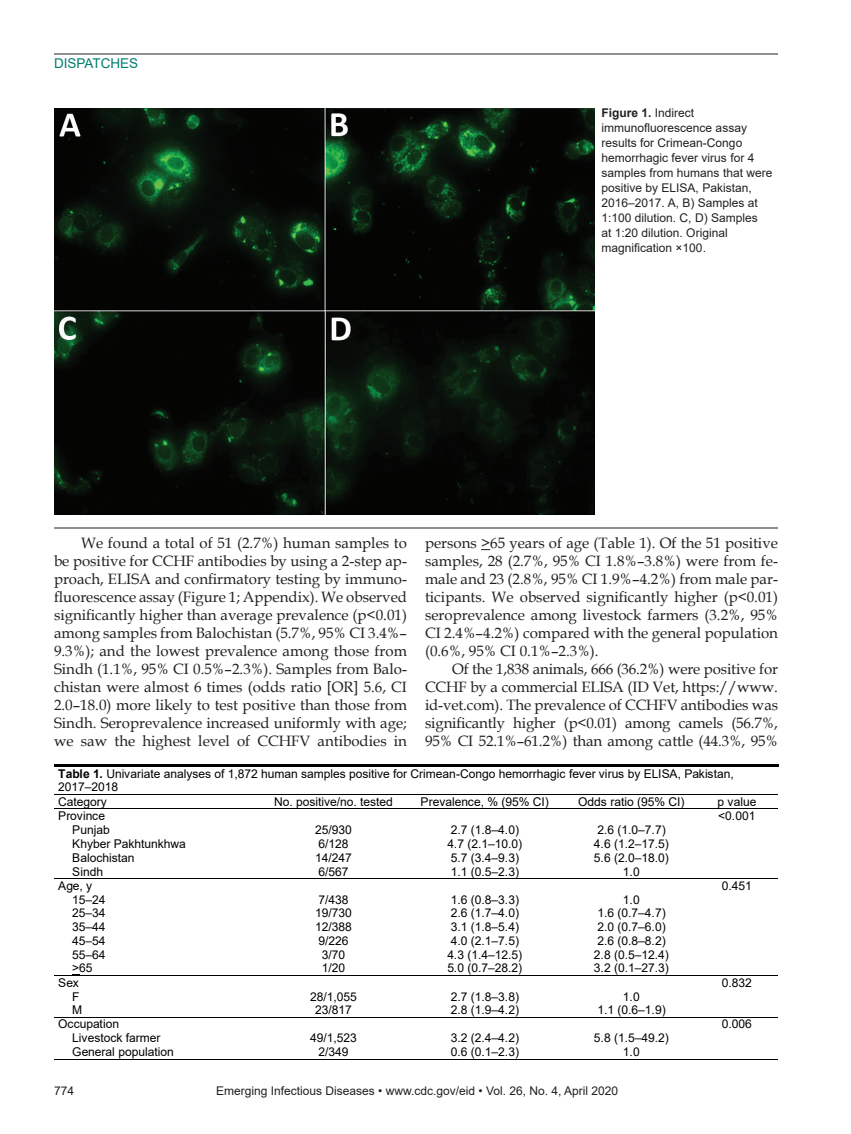
<style>
.page{position:relative;width:851px;height:1134px;background:#fff}
.page>*{position:absolute;margin:0;border:0;box-sizing:border-box;transform-origin:0 0}
.Body_Text{font:15px/18px "Book Antiqua";color:#231f20;text-align:justify}
.t1{font:13.5px "Arial";color:#007d70}
.t2{font:12px/14.1px "Arial";letter-spacing:-.005em;color:#000}
.Figure_Legend{font:12px/15px "Arial";color:#231f20}
.s1{font-weight:700}
</style>
<div class="page">
<hr style="left:54px;top:54px;width:724px;height:1px;background:#231f20">
<img style="left:54px;top:108px;width:540px;height:406px">
<hr style="left:54px;top:528px;width:724px;height:1px;background:#231f20">
<hr style="left:54px;top:764px;width:724px;height:2px;background:#000">
<hr style="left:54px;top:794px;width:211px;height:1px;background:#000">
<hr style="left:266px;top:794px;width:136px;height:1px;background:#000">
<hr style="left:403px;top:794px;width:164px;height:1px;background:#000">
<hr style="left:568px;top:794px;width:127px;height:1px;background:#000">
<hr style="left:696px;top:794px;width:82px;height:1px;background:#000">
<hr style="left:54px;top:808px;width:211px;height:1px;background:#000">
<hr style="left:266px;top:808px;width:136px;height:1px;background:#000">
<hr style="left:403px;top:808px;width:164px;height:1px;background:#000">
<hr style="left:568px;top:808px;width:127px;height:1px;background:#000">
<hr style="left:696px;top:808px;width:82px;height:1px;background:#000">
<hr style="left:54px;top:878px;width:211px;height:1px;background:#000">
<hr style="left:265px;top:878px;width:137px;height:1px;background:#000">
<hr style="left:402px;top:878px;width:165px;height:1px;background:#000">
<hr style="left:567px;top:878px;width:128px;height:1px;background:#000">
<hr style="left:696px;top:878px;width:82px;height:1px;background:#000">
<hr style="left:54px;top:975px;width:211px;height:1px;background:#000">
<hr style="left:265px;top:975px;width:137px;height:1px;background:#000">
<hr style="left:402px;top:975px;width:165px;height:1px;background:#000">
<hr style="left:567px;top:975px;width:128px;height:1px;background:#000">
<hr style="left:696px;top:975px;width:82px;height:1px;background:#000">
<hr style="left:54px;top:1017px;width:211px;height:1px;background:#000">
<hr style="left:265px;top:1017px;width:137px;height:1px;background:#000">
<hr style="left:402px;top:1017px;width:165px;height:1px;background:#000">
<hr style="left:567px;top:1017px;width:128px;height:1px;background:#000">
<hr style="left:696px;top:1017px;width:82px;height:1px;background:#000">
<hr style="left:54px;top:1059px;width:211px;height:1px;background:#000">
<hr style="left:265px;top:1059px;width:137px;height:1px;background:#000">
<hr style="left:402px;top:1059px;width:165px;height:1px;background:#000">
<hr style="left:567px;top:1059px;width:128px;height:1px;background:#000">
<hr style="left:695px;top:1059px;width:83px;height:1px;background:#000">
<p class="t1" style="left:54px;top:54px;width:86px">DISPATCHES</p>
<p class="Figure_Legend" style="left:601px;top:105px;width:172px"><span class="s1">Figure 1.</span> Indirect immunofluorescence assay results for Crimean-Congo hemorrhagic fever virus for 4 samples from humans that were positive by ELISA, Pakistan,<br>2016–2017. A, B) Samples at<br>1:100 dilution. C, D) Samples<br>at 1:20 dilution. Original magnification ×100.</p>
<p class="Body_Text" style="left:54px;top:533px;width:354px;text-indent:27px">We found a total of 51 (2.7%) human samples to be positive for CCHF antibodies by using a 2-step ap&shy;proach, ELISA and confirmatory testing by immuno&shy;fluorescence assay (Figure 1; Appendix). We observed significantly higher than average prevalence (p&lt;0.01) among samples from Balochistan (5.7%, 95% CI 3.4%– 9.3%); and the lowest prevalence among those from Sindh (1.1%, 95% CI 0.5%–2.3%). Samples from Balo&shy;chistan were almost 6 times (odds ratio [OR] 5.6, CI 2.0–18.0) more likely to test positive than those from Sindh. Seroprevalence increased uniformly with age; we saw the highest level of CCHFV antibodies in</p>
<p class="Body_Text" style="left:425px;top:533px;width:354px">persons &gt;65 years of age (Table 1). Of the 51 positive samples, 28 (2.7%, 95% CI 1.8%–3.8%) were from fe&shy;male and 23 (2.8%, 95% CI 1.9%–4.2%) from male par&shy;ticipants. We observed significantly higher (p&lt;0.01) seroprevalence among livestock farmers (3.2%, 95% CI 2.4%–4.2%) compared with the general population (0.6%, 95% CI 0.1%–2.3%).</p>
<p class="Body_Text" style="left:425px;top:659px;width:354px;text-indent:27px">Of the 1,838 animals, 666 (36.2%) were positive for CCHF by a commercial ELISA (ID Vet, https://www. id-vet.com). The prevalence of CCHFV antibodies was significantly higher (p&lt;0.01) among camels (56.7%, 95% CI 52.1%–61.2%) than among cattle (44.3%, 95%</p>
<p class="t2" style="left:58px;top:766px;width:677px"><span class="s1">Table 1.</span> Univariate analyses of 1,872 human samples positive for Crimean-Congo hemorrhagic fever virus by ELISA, Pakistan,<br>2017–2018<br>Category</p>
<p class="t2" style="left:274px;top:794px;width:120px">No. positive/no. tested</p>
<p class="t2" style="left:420px;top:794px;width:130px">Prevalence, % (95% CI)</p>
<p class="t2" style="left:578px;top:794px;width:108px">Odds ratio (95% CI)</p>
<p class="t2" style="left:717px;top:794px;width:40px">p value</p>
<p class="t2" style="left:58px;top:809px;width:48px">Province</p>
<p class="t2" style="left:718px;top:809px;width:39px">&lt;0.001</p>
<p class="t2" style="left:72px;top:823px;width:39px">Punjab</p>
<p class="t2" style="left:315px;top:823px;width:38px">25/930</p>
<p class="t2" style="left:450px;top:823px;width:70px">2.7 (1.8–4.0)</p>
<p class="t2" style="left:597px;top:823px;width:70px">2.6 (1.0–7.7)</p>
<p class="t2" style="left:72px;top:837px;width:115px">Khyber Pakhtunkhwa</p>
<p class="t2" style="left:318px;top:837px;width:32px">6/128</p>
<p class="t2" style="left:447px;top:837px;width:76px">4.7 (2.1–10.0)</p>
<p class="t2" style="left:594px;top:837px;width:76px">4.6 (1.2–17.5)</p>
<p class="t2" style="left:72px;top:850px;width:64px">Balochistan</p>
<p class="t2" style="left:315px;top:850px;width:38px">14/247</p>
<p class="t2" style="left:450px;top:850px;width:70px">5.7 (3.4–9.3)</p>
<p class="t2" style="left:594px;top:850px;width:76px">5.6 (2.0–18.0)</p>
<p class="t2" style="left:72px;top:864px;width:32px">Sindh</p>
<p class="t2" style="left:318px;top:864px;width:32px">6/567</p>
<p class="t2" style="left:450px;top:864px;width:70px">1.1 (0.5–2.3)</p>
<p class="t2" style="left:623px;top:864px;width:18px">1.0</p>
<p class="t2" style="left:58px;top:879px;width:36px">Age, y</p>
<p class="t2" style="left:721px;top:879px;width:32px">0.451</p>
<p class="t2" style="left:72px;top:892px;width:35px">15–24</p>
<p class="t2" style="left:318px;top:892px;width:32px">7/438</p>
<p class="t2" style="left:450px;top:892px;width:70px">1.6 (0.8–3.3)</p>
<p class="t2" style="left:623px;top:892px;width:18px">1.0</p>
<p class="t2" style="left:72px;top:906px;width:35px">25–34</p>
<p class="t2" style="left:315px;top:906px;width:38px">19/730</p>
<p class="t2" style="left:450px;top:906px;width:70px">2.6 (1.7–4.0)</p>
<p class="t2" style="left:597px;top:906px;width:70px">1.6 (0.7–4.7)</p>
<p class="t2" style="left:72px;top:920px;width:35px">35–44</p>
<p class="t2" style="left:315px;top:920px;width:38px">12/388</p>
<p class="t2" style="left:450px;top:920px;width:70px">3.1 (1.8–5.4)</p>
<p class="t2" style="left:597px;top:920px;width:70px">2.0 (0.7–6.0)</p>
<p class="t2" style="left:72px;top:934px;width:35px">45–54</p>
<p class="t2" style="left:318px;top:934px;width:32px">9/226</p>
<p class="t2" style="left:450px;top:934px;width:70px">4.0 (2.1–7.5)</p>
<p class="t2" style="left:597px;top:934px;width:70px">2.6 (0.8–8.2)</p>
<p class="t2" style="left:72px;top:947px;width:35px">55–64</p>
<p class="t2" style="left:322px;top:947px;width:25px">3/70</p>
<p class="t2" style="left:447px;top:947px;width:76px">4.3 (1.4–12.5)</p>
<p class="t2" style="left:594px;top:947px;width:76px">2.8 (0.5–12.4)</p>
<p class="t2" style="left:72px;top:961px;width:22px">&gt;65</p>
<p class="t2" style="left:322px;top:961px;width:25px">1/20</p>
<p class="t2" style="left:447px;top:961px;width:76px">5.0 (0.7–28.2)</p>
<p class="t2" style="left:594px;top:961px;width:76px">3.2 (0.1–27.3)</p>
<p class="t2" style="left:58px;top:975px;width:22px">Sex</p>
<p class="t2" style="left:721px;top:975px;width:32px">0.832</p>
<p class="t2" style="left:72px;top:989px;width:9px">F</p>
<p class="t2" style="left:310px;top:989px;width:48px">28/1,055</p>
<p class="t2" style="left:450px;top:989px;width:70px">2.7 (1.8–3.8)</p>
<p class="t2" style="left:623px;top:989px;width:18px">1.0</p>
<p class="t2" style="left:72px;top:1003px;width:12px">M</p>
<p class="t2" style="left:315px;top:1003px;width:38px">23/817</p>
<p class="t2" style="left:450px;top:1003px;width:70px">2.8 (1.9–4.2)</p>
<p class="t2" style="left:597px;top:1003px;width:70px">1.1 (0.6–1.9)</p>
<p class="t2" style="left:58px;top:1017px;width:62px">Occupation</p>
<p class="t2" style="left:721px;top:1017px;width:32px">0.006</p>
<p class="t2" style="left:72px;top:1031px;width:90px">Livestock farmer</p>
<p class="t2" style="left:310px;top:1031px;width:48px">49/1,523</p>
<p class="t2" style="left:450px;top:1031px;width:70px">3.2 (2.4–4.2)</p>
<p class="t2" style="left:594px;top:1031px;width:76px">5.8 (1.5–49.2)</p>
<p class="t2" style="left:72px;top:1045px;width:103px">General population</p>
<p class="t2" style="left:318px;top:1045px;width:32px">2/349</p>
<p class="t2" style="left:450px;top:1045px;width:70px">0.6 (0.1–2.3)</p>
<p class="t2" style="left:623px;top:1045px;width:18px">1.0</p>
<p class="Figure_Legend" style="left:54px;top:1084px;width:22px">774</p>
<p class="Figure_Legend" style="left:216px;top:1084px;width:403px">Emerging Infectious Diseases • www.cdc.gov/eid • Vol. 26, No. 4, April 2020</p>
</div>
